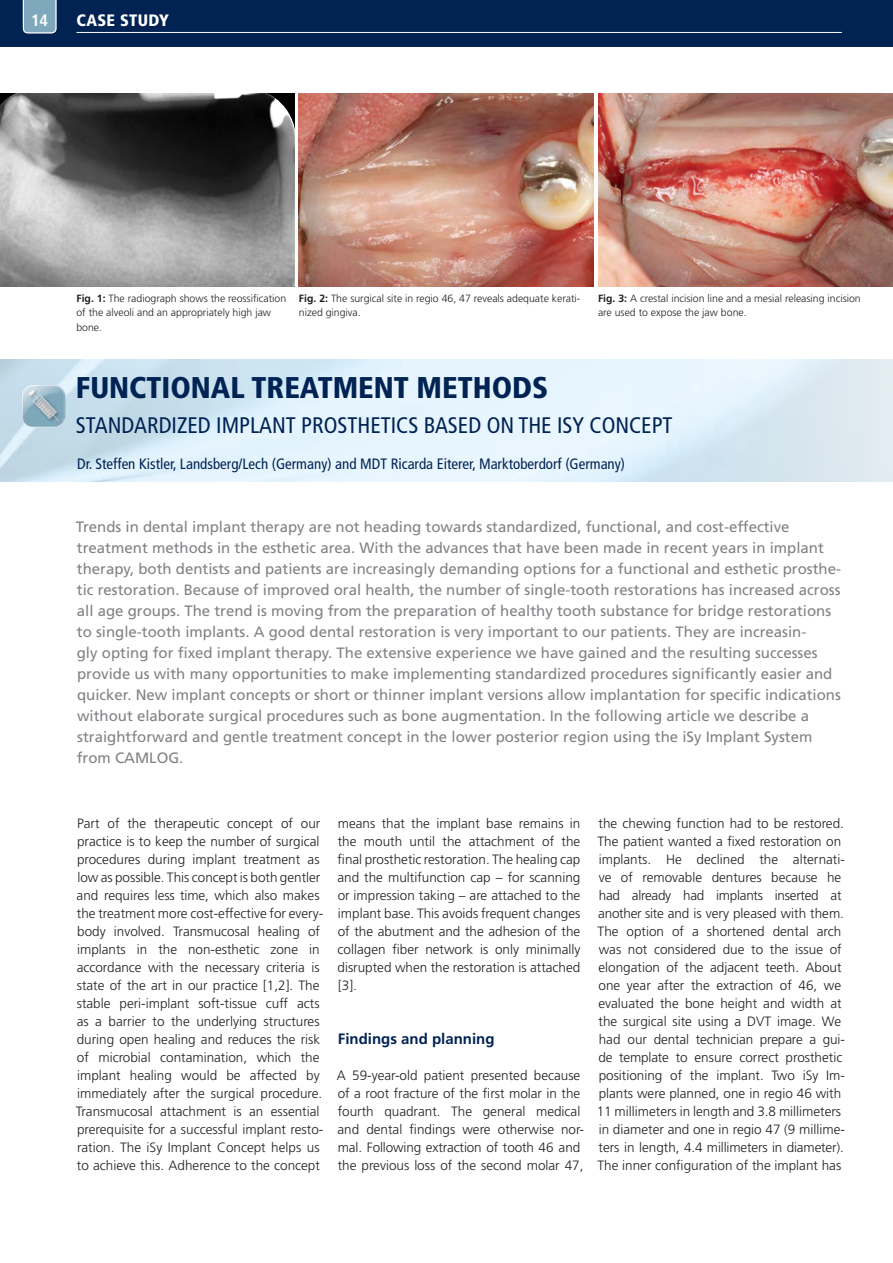
<style>
.page{position:relative;width:893px;height:1263px;background:#fff}
.page>*{position:absolute;margin:0;border:0;box-sizing:border-box;transform-origin:0 0}
.t1{font:900 condensed 30px "Frutiger LT Std";color:#002354}
.t2{font:condensed 22.5px "Frutiger LT Std";color:#002354}
.t3{font:900 condensed 16.5px "Frutiger LT Std";letter-spacing:.02em;color:#fff}
.t4{font:700 condensed 16.5px "Frutiger LT Std";color:#fff}
.t5{font:15px/21px "Frutiger LT Std";color:#808285}
.t6{font:condensed 15px "Frutiger LT Std";color:#002354}
.t7{font:700 15px "Frutiger LT Std";color:#002354}
.t8{font:300 13.5px/18px "Frutiger LT Std";color:#231f20}
.t9{font:300 10.5px/14.2px "Frutiger LT Std";color:#231f20}
.s1{font-weight:700}
</style>
<div class="page">
<div style="left:0;top:0;width:893px;height:47px;background:#002354"></div>
<hr style="left:77px;top:32px;width:765px;height:1px;background:#fff">
<svg style="left:23px;top:0;width:33px;height:33px"></svg>
<img style="left:13px;top:385px;width:52px;height:52px">
<img style="left:0;top:94px;width:295px;height:192px">
<img style="left:299px;top:94px;width:295px;height:192px">
<img style="left:598px;top:94px;width:295px;height:192px">
<p class="t4" style="left:31px;top:11px;width:19px">14</p>
<p class="t3" style="left:77px;top:11px;width:94px">CASE STUDY</p>
<p class="t9" style="left:76px;top:292px;width:211px"><span class="s1">Fig. 1:</span> The radiograph shows the reossification of the alveoli and an appropriately high jaw bone.</p>
<p class="t9" style="left:299px;top:292px;width:283px"><span class="s1">Fig. 2:</span> The surgical site in regio 46, 47 reveals adequate kerati&shy;nized gingiva.</p>
<p class="t9" style="left:598px;top:292px;width:264px"><span class="s1">Fig. 3:</span> A crestal incision line and a mesial releasing incision are used to expose the jaw bone.</p>
<p class="t1" style="left:76px;top:370px;width:474px">FUNCTIONAL TREATMENT METHODS</p>
<p class="t2" style="left:76px;top:412px;width:598px">STANDARDIZED IMPLANT PROSTHETICS BASED ON THE ISY CONCEPT</p>
<p class="t6" style="left:77px;top:455px;width:549px">Dr. Steffen Kistler, Landsberg/Lech (Germany) and MDT Ricarda Eiterer, Marktoberdorf (Germany)</p>
<p class="t5" style="left:76px;top:516px;width:767px">Trends in dental implant therapy are not heading towards standardized, functional, and cost-effective treatment methods in the esthetic area. With the advances that have been made in recent years in implant therapy, both dentists and patients are increasingly demanding options for a functional and esthetic prosthe&shy;tic restoration. Because of improved oral health, the number of single-tooth restorations has increased across all age groups. The trend is moving from the preparation of healthy tooth substance for bridge restorations to single-tooth implants. A good dental restoration is very important to our patients. They are increasin-<br>gly opting for fixed implant therapy. The extensive experience we have gained and the resulting successes provide us with many opportunities to make implementing standardized procedures significantly easier and quicker. New implant concepts or short or thinner implant versions allow implantation for specific indications without elaborate surgical procedures such as bone augmentation. In the following article we describe a straightforward and gentle treatment concept in the lower posterior region using the iSy Implant System from CAMLOG.</p>
<p class="t8" style="left:76px;top:815px;width:249px">Part of the therapeutic concept of our practice is to keep the number of surgical procedures during implant treatment as low as possible. This concept is both gentler and requires less time, which also makes the treatment more cost-effective for every&shy;body involved. Transmucosal healing of implants in the non-esthetic zone in accordance with the necessary criteria is state of the art in our practice [1,2]. The stable peri-implant soft-tissue cuff acts as a barrier to the underlying structures during open healing and reduces the risk of microbial contamination, which the implant healing would be affected by immediately after the surgical procedure.<br>Transmucosal attachment is an essential prerequisite for a successful implant resto&shy;ration. The iSy Implant Concept helps us to achieve this. Adherence to the concept</p>
<p class="t8" style="left:337px;top:814px;width:244px;text-align:justify">means that the implant base remains in the mouth until the attachment of the final prosthetic restoration. The healing cap and the multifunction cap – for scanning or impression taking – are attached to the implant base. This avoids frequent changes of the abutment and the adhesion of the collagen fiber network is only minimally disrupted when the restoration is attached [3].</p>
<p class="t7" style="left:338px;top:1030px;width:158px">Findings and planning</p>
<p class="t8" style="left:337px;top:1067px;width:249px">A 59-year-old patient presented because of a root fracture of the first molar in the fourth quadrant. The general medical and dental findings were otherwise nor&shy;mal. Following extraction of tooth 46 and the previous loss of the second molar 47,</p>
<p class="t8" style="left:597px;top:815px;width:250px">the chewing function had to be restored.<br>The patient wanted a fixed restoration on implants. He declined the alternati&shy;ve of removable dentures because he had already had implants inserted at another site and is very pleased with them.<br>The option of a shortened dental arch was not considered due to the issue of elongation of the adjacent teeth. About one year after the extraction of 46, we evaluated the bone height and width at the surgical site using a DVT image. We had our dental technician prepare a gui&shy;de template to ensure correct prosthetic positioning of the implant. Two iSy Im&shy;plants were planned, one in regio 46 with 11 millimeters in length and 3.8 millimeters in diameter and one in regio 47 (9 millime&shy;ters in length, 4.4 millimeters in diameter).<br>The inner configuration of the implant has</p>
</div>
